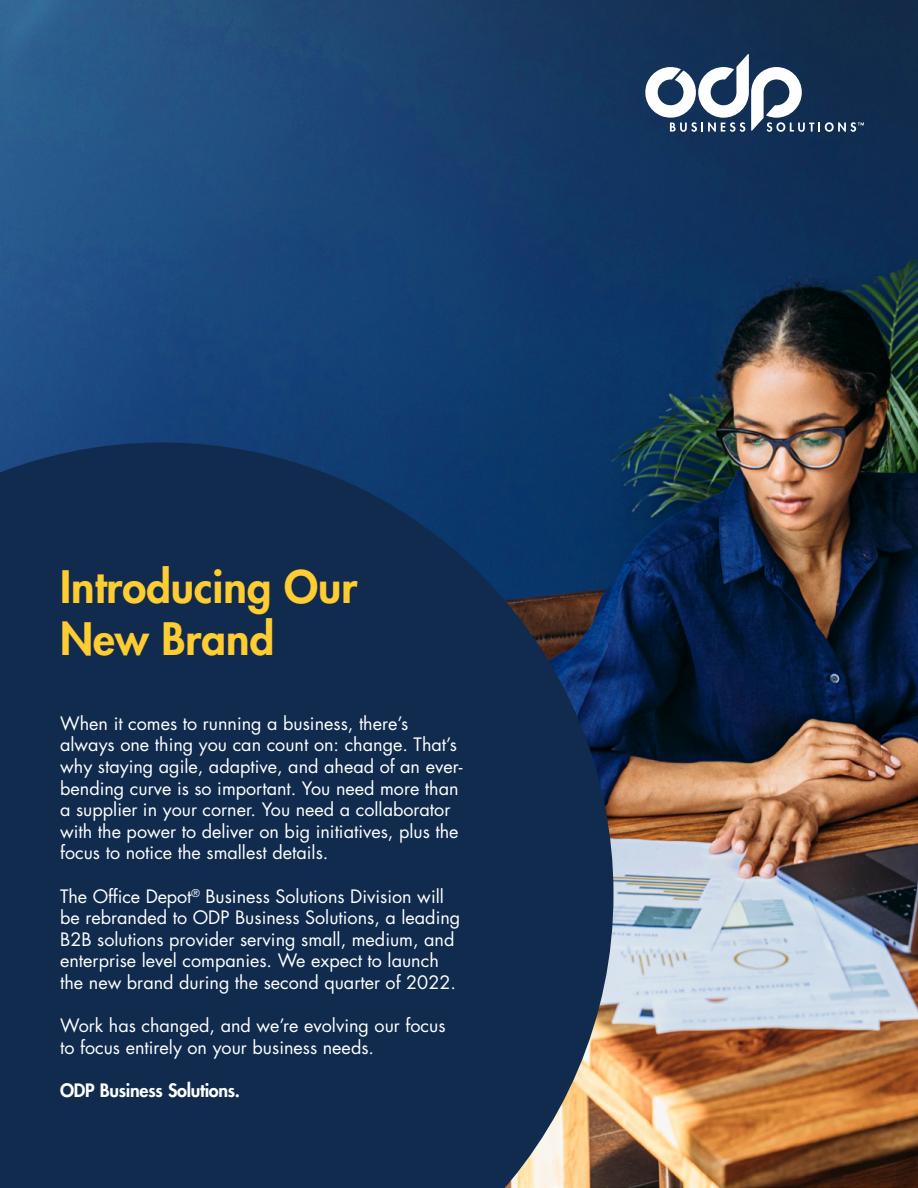
<style>
.page{position:relative;width:918px;height:1188px;background:#fff}
.page>*{position:absolute;margin:0;border:0;box-sizing:border-box;transform-origin:0 0}
.t1{font:800 43.5px/52.2px "Futura";color:#ffcc31}
.t2{font:18px/21.6px "Futura";color:#fff}
.t3{font:800 18px "Futura";letter-spacing:-.015em;color:#fff}
</style>
<div class="page">
<img style="left:0;top:0;width:918px;height:1188px">
<svg style="left:0;top:442px;width:614px;height:746px;fill:#102b4e"></svg>
<svg style="left:645px;top:54px;width:219px;height:78px"></svg>
<h1 class="t1" style="left:60px;top:561px;width:299px">Introducing Our<br>New Brand</h1>
<p class="t2" style="left:60px;top:713px;width:404px">When it comes to running a business, there’s always one thing you can count on: change. That’s why staying agile, adaptive, and ahead of an ever&shy;bending curve is so important. You need more than a supplier in your corner. You need a collaborator with the power to deliver on big initiatives, plus the focus to notice the smallest details.</p>
<p class="t2" style="left:60px;top:885px;width:402px">The Office Depot<sup>®</sup> Business Solutions Division will be rebranded to ODP Business Solutions, a leading B2B solutions provider serving small, medium, and enterprise level companies. We expect to launch the new brand during the second quarter of 2022.</p>
<p class="t2" style="left:60px;top:1015px;width:387px">Work has changed, and we’re evolving our focus to focus entirely on your business needs.</p>
<p class="t3" style="left:60px;top:1079px;width:182px">ODP Business Solutions.</p>
</div>
